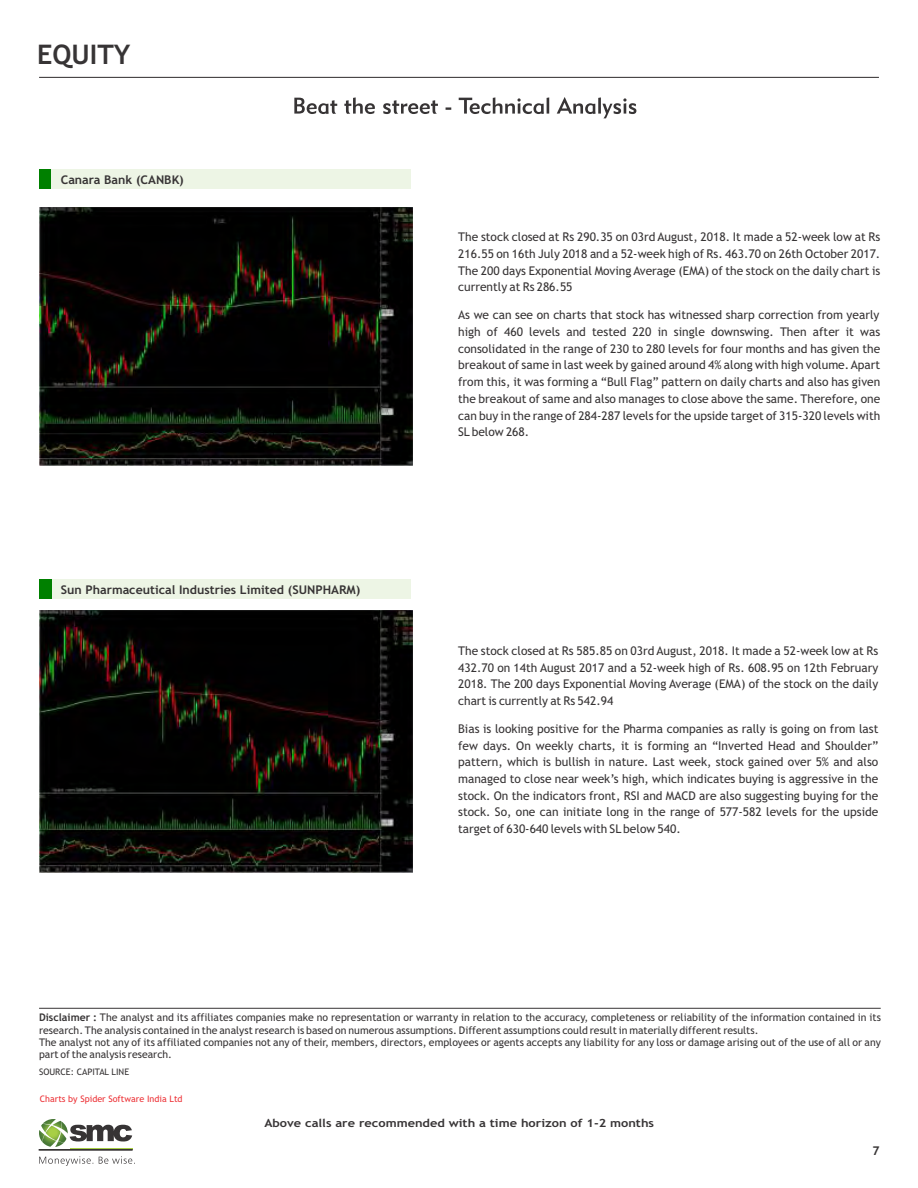
<style>
.page{position:relative;width:918px;height:1188px;background:#fff}
.page>*{position:absolute;margin:0;border:0;box-sizing:border-box;transform-origin:0 0}
.t1{font:700 27px "Trebuchet MS";color:#373435}
.t2{font:12px/16.6px "Trebuchet MS";color:#373435;text-align:justify}
.t3{font:700 12px "Trebuchet MS";color:#373435}
.t4{font:700 11.25px "Trebuchet MS";color:#373435;scale:1.14 1}
.t5{font:10.5px/12.1px "Trebuchet MS";color:#373435}
.t6{font:9px "Trebuchet MS";color:#ed3237}
.t7{font:9px "Trebuchet MS";color:#373435}
.s1{font-weight:700}
</style>
<div class="page">
<hr style="left:39px;top:77px;width:840px;height:1px;background:#373435">
<hr style="left:39px;top:1008px;width:842px;height:1px;background:#373435">
<svg style="left:294px;top:97px;width:342px;height:21px"></svg>
<div style="left:43px;top:170px;width:367px;height:19px;background:#edf5e5"></div>
<div style="left:39px;top:170px;width:11px;height:19px;background:#008000"></div>
<div style="left:39px;top:579px;width:371px;height:20px;background:#edf5e5"></div>
<div style="left:39px;top:579px;width:12px;height:20px;background:#008000"></div>
<img style="left:39px;top:207px;width:374px;height:258px">
<img style="left:39px;top:610px;width:374px;height:262px">
<svg style="left:70px;top:1125px;width:62px;height:17px"></svg>
<img style="left:39px;top:1119px;width:29px;height:28px">
<hr style="left:70px;top:1148px;width:62px;height:2px;background:#a8cf45">
<div style="left:39px;top:1150px;width:93px;height:1px;background:#373435;border:1px solid #373435"></div>
<svg style="left:39px;top:1156px;width:96px;height:10px"></svg>
<h1 class="t1" style="left:37px;top:44px;width:95px">EQUITY</h1>
<p class="t3" style="left:61px;top:175px;width:125px">Canara Bank (CANBK)</p>
<p class="t3" style="left:61px;top:585px;width:301px">Sun Pharmaceutical Industries Limited (SUNPHARM)</p>
<p class="t2" style="left:458px;top:230px;width:424px">The stock closed at Rs 290.35 on 03rd August, 2018. It made a 52-week low at Rs 216.55 on 16th July 2018 and a 52-week high of Rs. 463.70 on 26th October 2017.<br>The 200 days Exponential Moving Average (EMA) of the stock on the daily chart is currently at Rs 286.55</p>
<p class="t2" style="left:458px;top:308px;width:424px">As we can see on charts that stock has witnessed sharp correction from yearly high of 460 levels and tested 220 in single downswing. Then after it was consolidated in the range of 230 to 280 levels for four months and has given the breakout of same in last week by gained around 4% along with high volume. Apart from this, it was forming a “Bull Flag” pattern on daily charts and also has given the breakout of same and also manages to close above the same. Therefore, one can buy in the range of 284-287 levels for the upside target of 315-320 levels with SL below 268.</p>
<p class="t2" style="left:458px;top:643px;width:422px">The stock closed at Rs 585.85 on 03rd August, 2018. It made a 52-week low at Rs 432.70 on 14th August 2017 and a 52-week high of Rs. 608.95 on 12th February 2018. The 200 days Exponential Moving Average (EMA) of the stock on the daily chart is currently at Rs 542.94</p>
<p class="t2" style="left:458px;top:721px;width:422px">Bias is looking positive for the Pharma companies as rally is going on from last few days. On weekly charts, it is forming an “Inverted Head and Shoulder” pattern, which is bullish in nature. Last week, stock gained over 5% and also managed to close near week’s high, which indicates buying is aggressive in the stock. On the indicators front, RSI and MACD are also suggesting buying for the stock. So, one can initiate long in the range of 577-582 levels for the upside target of 630-640 levels with SL below 540.</p>
<p class="t5" style="left:39px;top:1012px;width:843px"><span class="s1">Disclaimer :</span> The analyst and its affiliates companies make no representation or warranty in relation to the accuracy, completeness or reliability of the information contained in its research. The analysis contained in the analyst research is based on numerous assumptions. Different assumptions could result in materially different results.<br>The analyst not any of its affiliated companies not any of their, members, directors, employees or agents accepts any liability for any loss or damage arising out of the use of all or any part of the analysis research.</p>
<p class="t7" style="left:39px;top:1069px;width:92px">SOURCE: CAPITAL LINE</p>
<p class="t6" style="left:40px;top:1095px;width:144px">Charts by Spider Software India Ltd</p>
<p class="t4" style="left:264px;top:1119px;width:343px">Above calls are recommended with a time horizon of 1-2 months</p>
<p class="t3" style="left:872px;top:1146px;width:9px">7</p>
</div>
